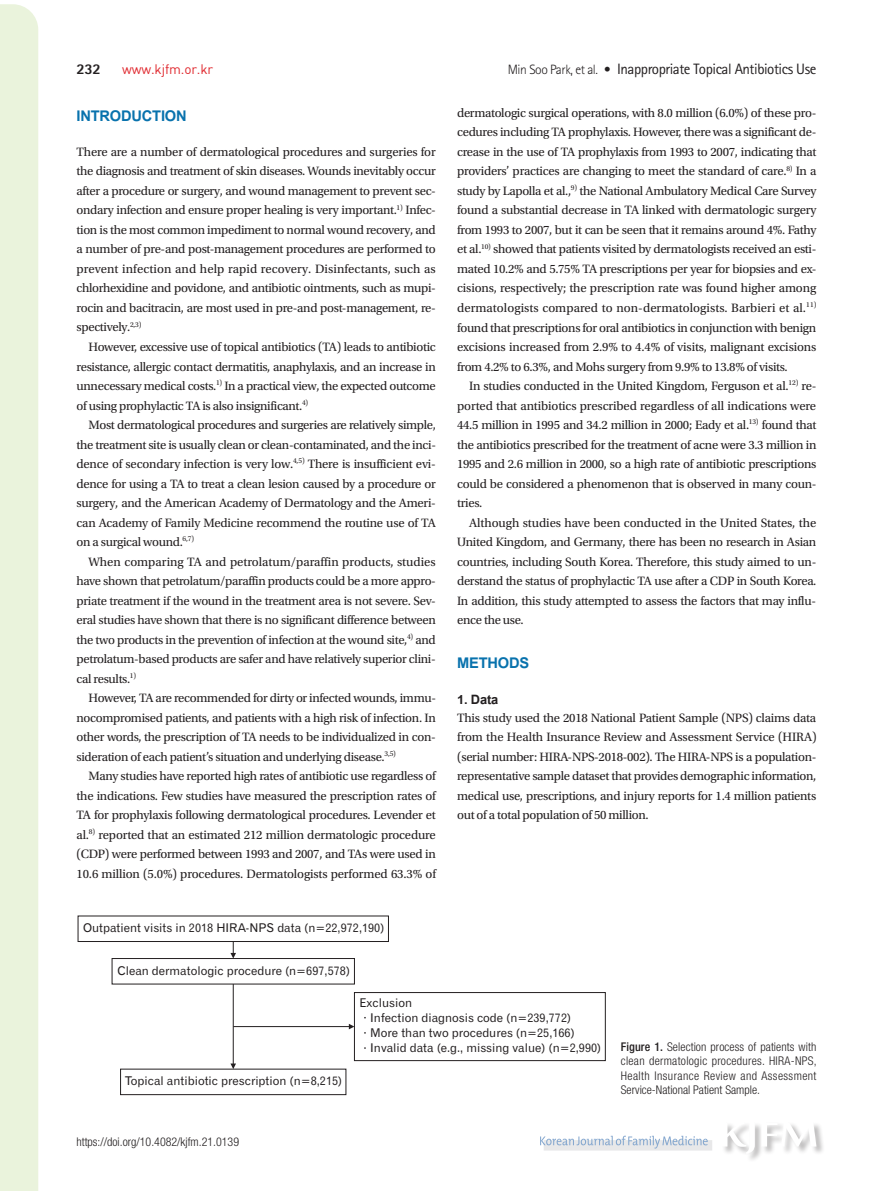
<style>
.page{position:relative;width:893px;height:1191px;background:#fff}
.page>*{position:absolute;margin:0;border:0;box-sizing:border-box;transform-origin:0 0}
.t1{font:700 20.4px "Utsaah";letter-spacing:-.01em;color:#0872ad}
.t2{font:700 18px "Utsaah";color:#231f20}
.t3{font:15px "Rotis Sans Serif Std";letter-spacing:-.03em;color:#231f20}
.t4{font:800 15px "Rotis Sans Serif Std";color:#231f20}
.t5{font:13.5px "Dinreg";letter-spacing:-.01em;color:#e02a30}
.t6{font:12.75px/19.5px "Utopia Std";letter-spacing:-.025em;color:#231f20;text-align:justify}
.t7{font:12px/14.9px "Gothic 720 BT Roman B";color:#231f20}
.t8{font:300 condensed 12px/14.4px "Helvetica Neue LT Std";color:#231f20;text-align:justify}
.s1{font-weight:300;font-size:13.5px}
.s2{font-weight:500}
</style>
<div class="page">
<div style="left:0;top:4px;width:38px;height:1187px;background:#eaf3dc"></div>
<div style="left:721px;top:1122px;width:104px;height:40px;background:#231f20;opacity:.3"></div>
<svg style="left:722px;top:1122px;width:94px;height:32px"></svg>
<div style="left:544px;top:1140px;width:168px;height:10px;background:#e8e8e9"></div>
<svg style="left:540px;top:1135px;width:168px;height:13px"></svg>
<svg style="left:77px;top:915px;width:529px;height:180px"></svg>
<svg style="left:230px;top:953px;width:6px;height:5px"></svg>
<hr style="left:233px;top:984px;width:1px;height:81px;background:#231f20">
<svg style="left:230px;top:1063px;width:6px;height:6px"></svg>
<hr style="left:233px;top:1026px;width:118px;height:1px;background:#231f20">
<svg style="left:349px;top:1023px;width:5px;height:6px"></svg>
<p class="t4" style="left:77px;top:60px;width:26px">232</p>
<p class="t5" style="left:122px;top:61px;width:93px">www.kjfm.or.kr</p>
<p class="t3" style="left:508px;top:60px;width:310px"><span class="s1">Min Soo Park, et al. •</span> Inappropriate Topical Antibiotics Use</p>
<h1 class="t1" style="left:77px;top:106px;width:112px">INTRODUCTION</h1>
<p class="t6" style="left:77px;top:142px;width:361px">There are a number of dermatological procedures and surgeries for the diagnosis and treatment of skin diseases. Wounds inevitably occur after a procedure or surgery, and wound management to prevent sec&shy;ondary infection and ensure proper healing is very important.<sup>1)</sup> Infec&shy;tion is the most common impediment to normal wound recovery, and a number of pre-and post-management procedures are performed to prevent infection and help rapid recovery. Disinfectants, such as chlorhexidine and povidone, and antibiotic ointments, such as mupi&shy;rocin and bacitracin, are most used in pre-and post-management, re&shy;spectively.<sup>2,3)</sup></p>
<p class="t6" style="left:77px;top:337px;width:361px;text-indent:12px">However, excessive use of topical antibiotics (TA) leads to antibiotic resistance, allergic contact dermatitis, anaphylaxis, and an increase in unnecessary medical costs.<sup>1)</sup> In a practical view, the expected outcome of using prophylactic TA is also insignificant.<sup>4)</sup></p>
<p class="t6" style="left:77px;top:415px;width:361px;text-indent:12px">Most dermatological procedures and surgeries are relatively simple, the treatment site is usually clean or clean-contaminated, and the inci&shy;dence of secondary infection is very low.<sup>4,5)</sup> There is insufficient evi&shy;dence for using a TA to treat a clean lesion caused by a procedure or surgery, and the American Academy of Dermatology and the Ameri&shy;can Academy of Family Medicine recommend the routine use of TA on a surgical wound.<sup>6,7)</sup></p>
<p class="t6" style="left:77px;top:552px;width:361px;text-indent:12px">When comparing TA and petrolatum/paraffin products, studies have shown that petrolatum/paraffin products could be a more appro&shy;priate treatment if the wound in the treatment area is not severe. Sev&shy;eral studies have shown that there is no significant difference between the two products in the prevention of infection at the wound site,<sup>4)</sup> and petrolatum-based products are safer and have relatively superior clini&shy;cal results.<sup>1)</sup></p>
<p class="t6" style="left:77px;top:688px;width:361px;text-indent:12px">However, TA are recommended for dirty or infected wounds, immu&shy;nocompromised patients, and patients with a high risk of infection. In other words, the prescription of TA needs to be individualized in con&shy;sideration of each patient’s situation and underlying disease.<sup>3,5)</sup></p>
<p class="t6" style="left:77px;top:766px;width:361px;text-indent:12px">Many studies have reported high rates of antibiotic use regardless of the indications. Few studies have measured the prescription rates of TA for prophylaxis following dermatological procedures. Levender et al.<sup>8)</sup> reported that an estimated 212 million dermatologic procedure (CDP) were performed between 1993 and 2007, and TAs were used in 10.6 million (5.0%) procedures. Dermatologists performed 63.3% of</p>
<p class="t7" style="left:83px;top:920px;width:303px">Outpatient visits in 2018 HIRA-NPS data (n=22,972,190)</p>
<p class="t7" style="left:118px;top:963px;width:234px">Clean dermatologic procedure (n=697,578)</p>
<p class="t6" style="left:457px;top:103px;width:361px">dermatologic surgical operations, with 8.0 million (6.0%) of these pro&shy;cedures including TA prophylaxis. However, there was a significant de&shy;crease in the use of TA prophylaxis from 1993 to 2007, indicating that providers’ practices are changing to meet the standard of care.<sup>8)</sup> In a study by Lapolla et al.,<sup>9)</sup> the National Ambulatory Medical Care Survey found a substantial decrease in TA linked with dermatologic surgery from 1993 to 2007, but it can be seen that it remains around 4%. Fathy et al.<sup>10)</sup> showed that patients visited by dermatologists received an esti&shy;mated 10.2% and 5.75% TA prescriptions per year for biopsies and ex&shy;cisions, respectively; the prescription rate was found higher among dermatologists compared to non-dermatologists. Barbieri et al.<sup>11) </sup>found that prescriptions for oral antibiotics in conjunction with benign excisions increased from 2.9% to 4.4% of visits, malignant excisions from 4.2% to 6.3%, and Mohs surgery from 9.9% to 13.8% of visits.</p>
<p class="t6" style="left:457px;top:376px;width:361px;text-indent:12px">In studies conducted in the United Kingdom, Ferguson et al.<sup>12)</sup> re&shy;ported that antibiotics prescribed regardless of all indications were 44.5 million in 1995 and 34.2 million in 2000; Eady et al.<sup>13)</sup> found that the antibiotics prescribed for the treatment of acne were 3.3 million in 1995 and 2.6 million in 2000, so a high rate of antibiotic prescriptions could be considered a phenomenon that is observed in many coun&shy;tries.</p>
<p class="t6" style="left:457px;top:513px;width:361px;text-indent:12px">Although studies have been conducted in the United States, the United Kingdom, and Germany, there has been no research in Asian countries, including South Korea. Therefore, this study aimed to un&shy;derstand the status of prophylactic TA use after a CDP in South Korea.<br>In addition, this study attempted to assess the factors that may influ&shy;ence the use.</p>
<h1 class="t1" style="left:457px;top:652px;width:74px">METHODS</h1>
<h2 class="t2" style="left:457px;top:690px;width:43px">1. Data</h2>
<p class="t6" style="left:457px;top:708px;width:361px">This study used the 2018 National Patient Sample (NPS) claims data from the Health Insurance Review and Assessment Service (HIRA) (serial number: HIRA-NPS-2018-002). The HIRA-NPS is a population&shy;representative sample dataset that provides demographic information, medical use, prescriptions, and injury reports for 1.4 million patients out of a total population of 50 million.</p>
<p class="t7" style="left:125px;top:1073px;width:219px">Topical antibiotic prescription (n=8,215)</p>
<p class="t7" style="left:370px;top:995px;width:233px;text-indent:-11px">Exclusion<br>Infection diagnosis code (n=239,772)<br>More than two procedures (n=25,166)<br>Invalid data (e.g., missing value) (n=2,990)</p>
<p class="t8" style="left:77px;top:1134px;width:164px">https://doi.org/10.4082/kjfm.21.0139</p>
<p class="t8" style="left:621px;top:1039px;width:197px"><span class="s2">Figure 1.</span> Selection process of patients with clean dermatologic procedures. HIRA-NPS, Health Insurance Review and Assessment Service-National Patient Sample.</p>
</div>
